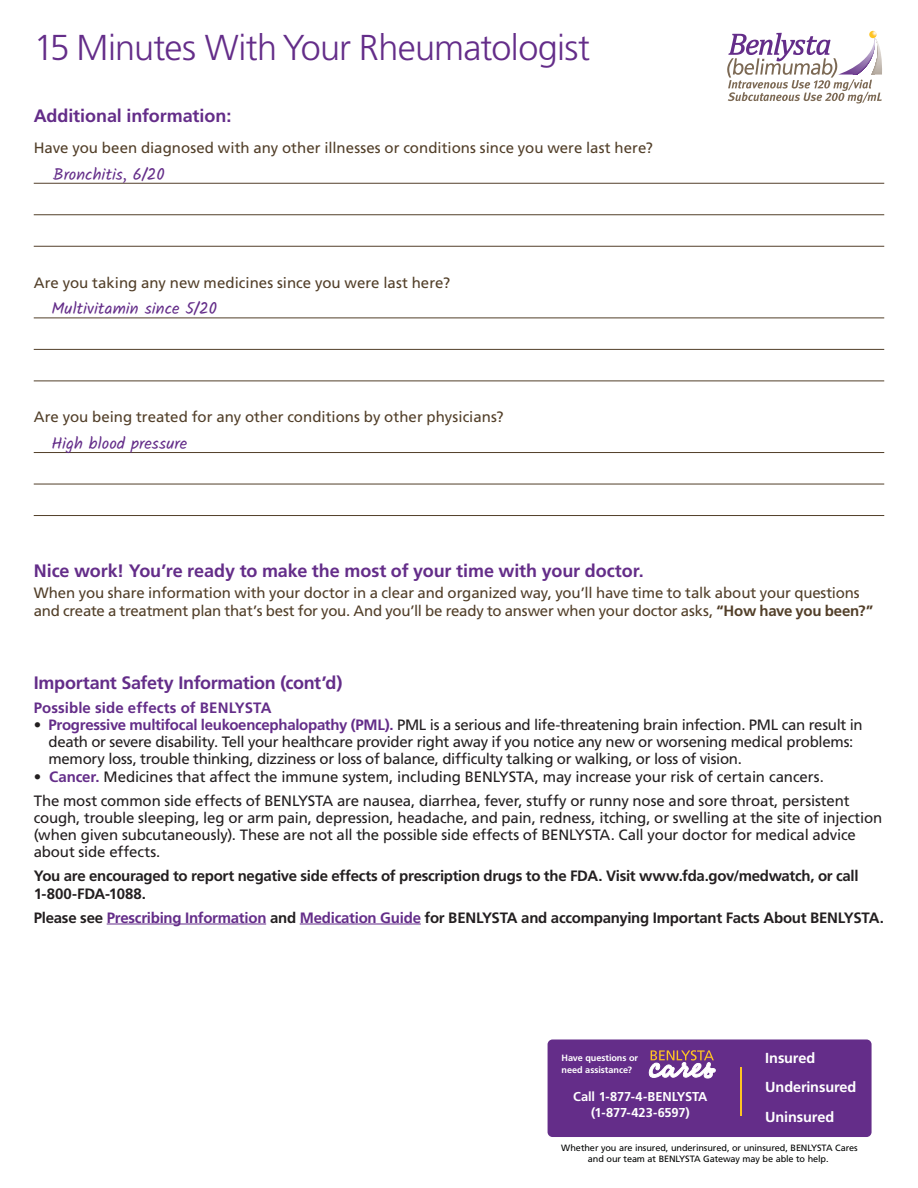
<style>
.page{position:relative;width:918px;height:1188px;background:#fff}
.page>*{position:absolute;margin:0;border:0;box-sizing:border-box;transform-origin:0 0}
.t1{font:300 36px "Frutiger LT Std";letter-spacing:-.02em;color:#642d89}
.Body{font:700 18px "Frutiger LT Std";letter-spacing:-.005em;color:#642d89}
.Body-2{font:16.5px "Kalam";letter-spacing:.005em;color:#642d89}
.t2{font:15px/17.2px "Frutiger LT Std";letter-spacing:-.015em;color:#231f20}
.Body-3{font:15px/18px "Frutiger LT Std";letter-spacing:-.005em;color:#523f29}
.t3{font:700 15px/17.2px "Frutiger LT Std";letter-spacing:-.02em;color:#231f20}
.t4{font:700 15px "Frutiger LT Std";letter-spacing:.005em;color:#642d89}
.t5{font:700 14.55px/29.5px "Frutiger LT Std";letter-spacing:-.01em;color:#fff}
.t6{font:700 12.9px/15.8px "Frutiger LT Std";letter-spacing:-.015em;color:#fff;text-align:center}
.t7{font:9.15px/10.8px "Frutiger LT Std";letter-spacing:-.01em;color:#040504;text-align:center}
.t8{font:700 9.15px/11.2px "Frutiger LT Std";letter-spacing:-.005em;color:#fff}
.s1{font-weight:700}
.s2{font-weight:700;color:#642d89}
.s3{color:#642d89}
</style>
<div class="page">
<hr style="left:107px;top:924px;width:159px;height:1px;background:#642d89">
<hr style="left:300px;top:924px;width:121px;height:1px;background:#642d89">
<hr style="left:34px;top:183px;width:850px;height:1px;background:#523f29">
<hr style="left:34px;top:214px;width:850px;height:1px;background:#523f29">
<hr style="left:34px;top:246px;width:850px;height:1px;background:#523f29">
<hr style="left:34px;top:318px;width:850px;height:1px;background:#523f29">
<hr style="left:34px;top:349px;width:850px;height:1px;background:#523f29">
<hr style="left:34px;top:381px;width:850px;height:1px;background:#523f29">
<hr style="left:34px;top:452px;width:850px;height:1px;background:#523f29">
<hr style="left:34px;top:484px;width:850px;height:1px;background:#523f29">
<hr style="left:34px;top:515px;width:850px;height:1px;background:#523f29">
<svg style="left:727px;top:31px;width:155px;height:73px"></svg>
<div style="left:548px;top:1040px;width:324px;height:97px;background:#642d89;border-radius:5px"></div>
<hr style="left:740px;top:1067px;width:2px;height:49px;background:#fec422">
<svg style="left:649px;top:1050px;width:67px;height:28px"></svg>
<p class="t1" style="left:34px;top:27px;width:558px">15 Minutes With Your Rheumatologist</p>
<p class="Body" style="left:34px;top:105px;width:199px">Additional information:</p>
<p class="Body-3" style="left:34px;top:139px;width:621px">Have you been diagnosed with any other illnesses or conditions since you were last here?</p>
<p class="Body-2" style="left:53px;top:163px;width:113px">Bronchitis, 6/20</p>
<p class="Body-3" style="left:34px;top:274px;width:418px">Are you taking any new medicines since you were last here?</p>
<p class="Body-2" style="left:51px;top:297px;width:167px">Multivitamin since 5/20</p>
<p class="Body-3" style="left:34px;top:408px;width:471px">Are you being treated for any other conditions by other physicians?</p>
<p class="Body-2" style="left:51px;top:432px;width:137px">High blood pressure</p>
<p class="Body" style="left:34px;top:560px;width:611px">Nice work! You’re ready to make the most of your time with your doctor.</p>
<p class="Body-3" style="left:34px;top:584px;width:841px">When you share information with your doctor in a clear and organized way, you’ll have time to talk about your questions and create a treatment plan that’s best for you. And you’ll be ready to answer when your doctor asks, <span class="s1">“How have you been?”</span></p>
<p class="Body" style="left:34px;top:672px;width:310px">Important Safety Information (cont’d)</p>
<p class="t4" style="left:34px;top:698px;width:239px">Possible side effects of BENLYSTA</p>
<p class="t2" style="left:48px;top:716px;width:816px;text-indent:-15px">• <span class="s2">Progressive multifocal leukoencephalopathy (PML).</span> PML is a serious and life-threatening brain infection. PML can result in death or severe disability. Tell your healthcare provider right away if you notice any new or worsening medical problems: memory loss, trouble thinking, dizziness or loss of balance, difficulty talking or walking, or loss of vision.</p>
<p class="t2" style="left:34px;top:768px;width:792px">• <span class="s2">Cancer.</span> Medicines that affect the immune system, including BENLYSTA, may increase your risk of certain cancers.</p>
<p class="t2" style="left:34px;top:792px;width:850px">The most common side effects of BENLYSTA are nausea, diarrhea, fever, stuffy or runny nose and sore throat, persistent cough, trouble sleeping, leg or arm pain, depression, headache, and pain, redness, itching, or swelling at the site of injection (when given subcutaneously). These are not all the possible side effects of BENLYSTA. Call your doctor for medical advice about side effects.</p>
<p class="t3" style="left:34px;top:867px;width:826px">You are encouraged to report negative side effects of prescription drugs to the FDA. Visit www.fda.gov/medwatch, or call<br>1-800-FDA-1088.</p>
<p class="t3" style="left:34px;top:909px;width:852px">Please see <span class="s3">Prescribing Information</span> and <span class="s3">Medication Guide</span> for BENLYSTA and accompanying Important Facts About BENLYSTA.</p>
<p class="t8" style="left:562px;top:1053px;width:78px">Have questions or need assistance?</p>
<p class="t6" style="left:573px;top:1089px;width:136px">Call 1-877-4-BENLYSTA (1-877-423-6597)</p>
<p class="t5" style="left:765px;top:1043px;width:93px">Insured<br>Underinsured<br>Uninsured</p>
<p class="t7" style="left:561px;top:1142px;width:298px">Whether you are insured, underinsured, or uninsured, BENLYSTA Cares and our team at BENLYSTA Gateway may be able to help.</p>
</div>
